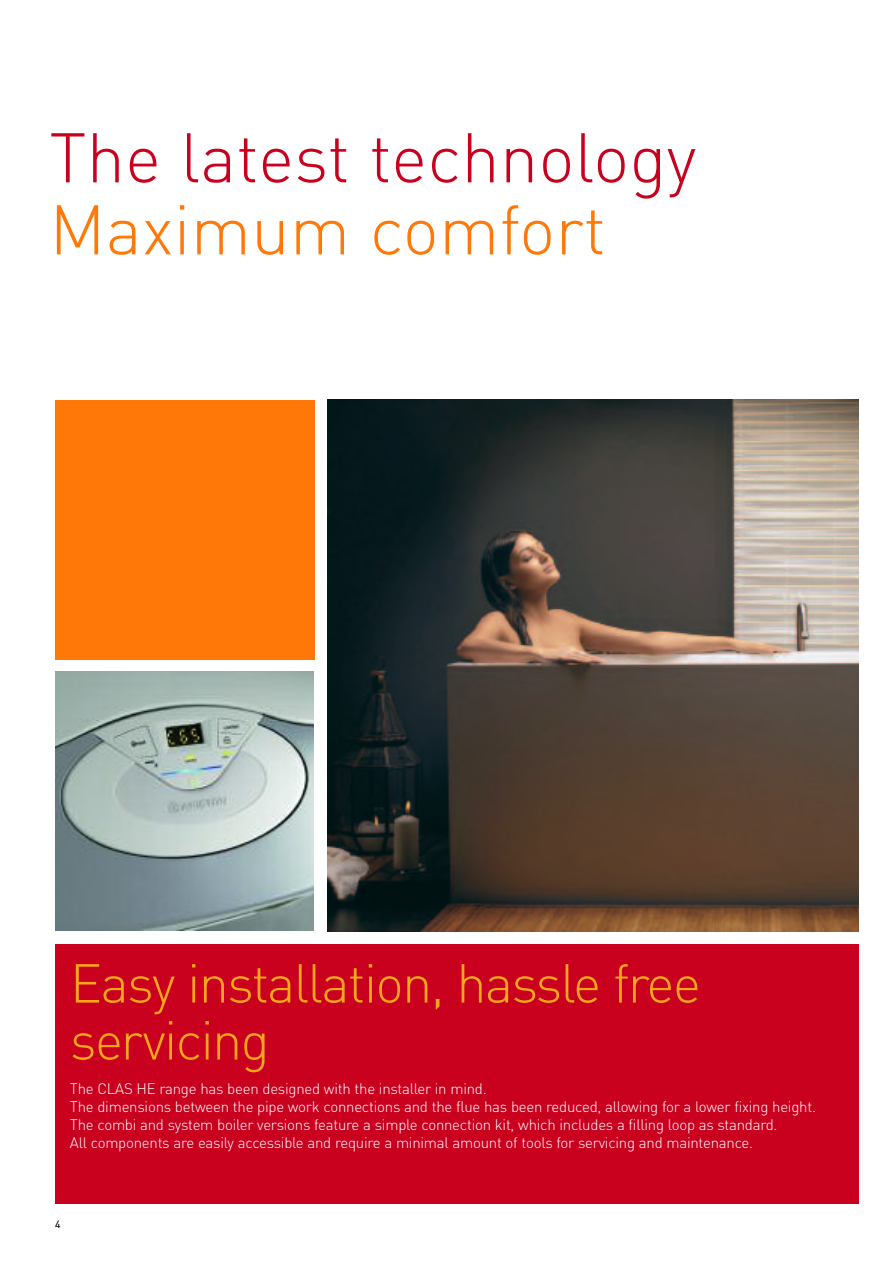
<style>
.page{position:relative;width:893px;height:1263px;background:#fff}
.page>*{position:absolute;margin:0;border:0;box-sizing:border-box;transform-origin:0 0}
.t1{font:300 69px "DIN";color:#c9011f}
.t2{font:300 69px "DIN";color:#ff7808}
.t3{font:300 54px/57px "DIN";letter-spacing:-.03em;color:#fea61a}
.t4{font:300 15px/18px "DIN";letter-spacing:-.015em;color:#fff}
.t5{font:300 10.5px "DIN";color:#000}
</style>
<div class="page">
<img style="left:55px;top:671px;width:259px;height:259px">
<div style="left:55px;top:400px;width:260px;height:259px;background:#ff7808"></div>
<div style="left:55px;top:944px;width:804px;height:259px;background:#c9011f"></div>
<img style="left:327px;top:400px;width:532px;height:531px">
<h1 class="t1" style="left:49px;top:118px;width:649px">The latest technology</h1>
<h1 class="t2" style="left:49px;top:190px;width:558px">Maximum comfort</h1>
<h2 class="t3" style="left:70px;top:955px;width:633px">Easy installation, hassle free servicing</h2>
<p class="t4" style="left:70px;top:1080px;width:748px">The CLAS HE range has been designed with the installer in mind.<br>The dimensions between the pipe work connections and the flue has been reduced, allowing for a lower fixing height.<br>The combi and system boiler versions feature a simple connection kit, which includes a filling loop as standard.<br>All components are easily accessible and require a minimal amount of tools for servicing and maintenance.</p>
<p class="t5" style="left:55px;top:1219px;width:7px">4</p>
</div>
